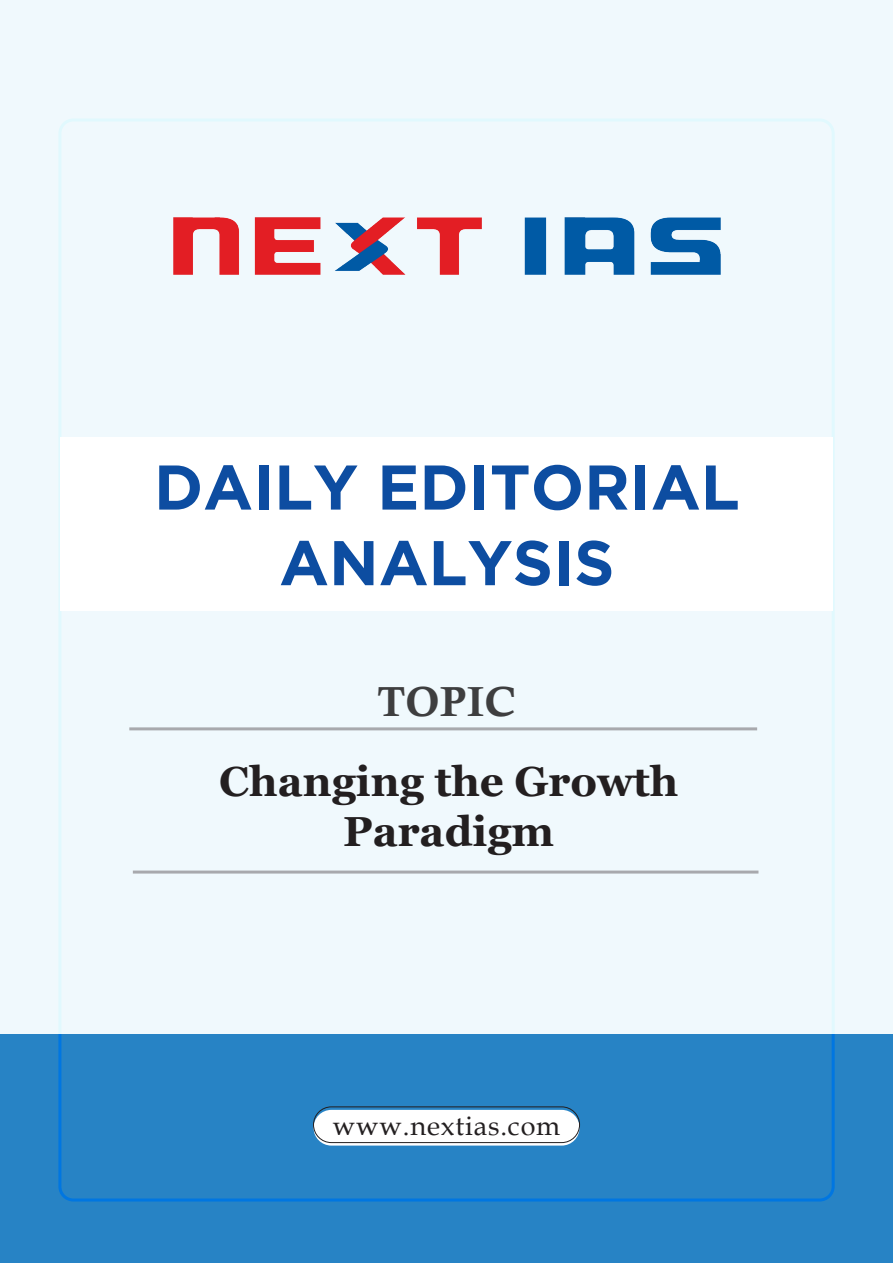
<style>
.page{position:relative;width:893px;height:1263px;background:#f0f9fd}
.page>*{position:absolute;margin:0;border:0;box-sizing:border-box;transform-origin:0 0}
.t1{font:700 63px/75.6px "Gotham";color:#0d4da1;text-align:center}
.t2{font:700 42px/50.4px "Georgia";color:#231f20;text-align:center}
.t3{font:42px "Calis MT Bol";letter-spacing:.02em;color:#3e3e3f}
.t4{font:27px "Book Antiqua";letter-spacing:.03em;color:#231f20}
</style>
<div class="page">
<img style="left:174px;top:217px;width:546px;height:57px">
<div style="left:0;top:1034px;width:893px;height:229px;background:#2783c5"></div>
<div style="left:60px;top:438px;width:773px;height:173px;background:#fff"></div>
<div style="left:313px;top:1110px;width:267px;height:35px;background:#fff;border-radius:18px"></div>
<div style="left:313px;top:1106px;width:267px;height:37px;border:1px solid #231f20;border-radius:18px"></div>
<hr style="left:133px;top:870px;width:625px;height:3px;background:#a8a9ad">
<hr style="left:129px;top:727px;width:628px;height:3px;background:#a8a9ad">
<p class="t1" style="left:154px;top:448px;width:587px">DAILY EDITORIAL<br>ANALYSIS</p>
<p class="t3" style="left:377px;top:678px;width:141px">TOPIC</p>
<p class="t2" style="left:219px;top:756px;width:461px">Changing the Growth<br>Paradigm</p>
<p class="t4" style="left:333px;top:1106px;width:229px">www.nextias.com</p>
</div>
